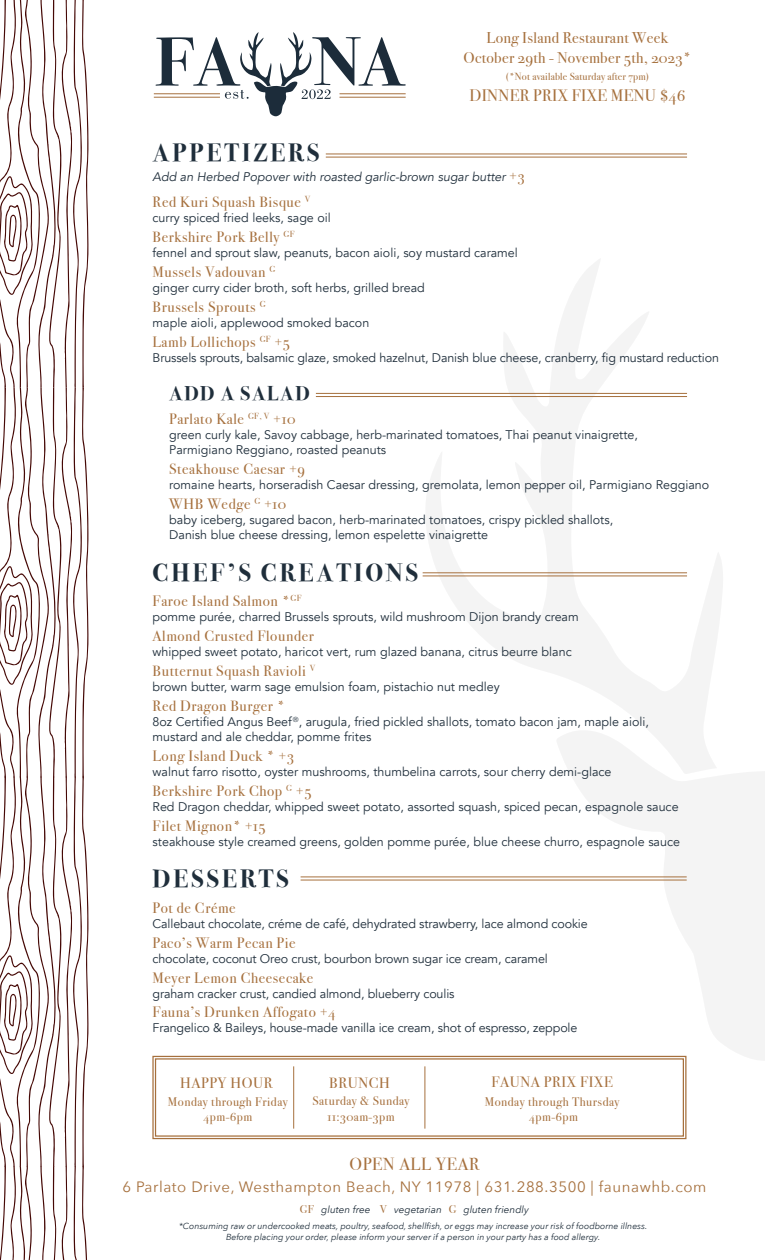
<style>
.page{position:relative;width:765px;height:1260px;background:#fff}
.page>*{position:absolute;margin:0;border:0;box-sizing:border-box;transform-origin:0 0}
.t1{font:700 25px "Bodoni Svty Two OSITCTT";letter-spacing:.12em;color:#1f2e3b}
.t2{font:700 20px "Bodoni Svty Two OSITCTT";letter-spacing:.08em;color:#1f2e3b}
.t3{font:17.5px "Bodoni Svty Two OSITCTT";letter-spacing:.04em;color:#a6703d}
.t4{font:16.62px "Bodoni Svty Two OSITCTT";letter-spacing:.02em;color:#a6703d}
.t5{font:15.62px/20px "Bodoni Svty Two OSITCTT";letter-spacing:.02em;color:#a6703d;text-align:center}
.t6{font:15px "Bodoni Svty Two OSITCTT";letter-spacing:.04em;color:#a6703d}
.t7{font:15px "Avenir Next";letter-spacing:.04em;color:#a6703d}
.t8{font:12.5px/15px "Avenir";color:#1f2e3b}
.t9{font:12.5px/15px "Bodoni Svty Two OSITCTT";letter-spacing:.04em;color:#a6703d;text-align:center}
.t10{font:italic 12.5px "Avenir";color:#1f2e3b}
.t11{font:10.38px "Bodoni Svty Two OSITCTT";letter-spacing:.02em;color:#a6703d}
.t12{font:italic 10px "Avenir Next";color:#1f2e3b}
.t13{font:italic 8.75px/10.5px "Avenir Next";color:#1f2e3b;text-align:center}
.s1{font-family:"Bodoni Svty Two OSITCTT";font-style:normal;font-size:15px;color:#a6703d}
.s2{font-family:"Bodoni Svty Two OSITCTT";font-style:normal;font-size:11.25px;color:#a6703d}
</style>
<div class="page">
<svg style="left:556px;top:772px;width:209px;height:288px"></svg>
<svg style="left:425px;top:259px;width:299px;height:515px"></svg>
<svg style="left:0;top:0;width:88px;height:1260px"></svg>
<svg style="left:152px;top:1055px;width:535px;height:85px"></svg>
<hr style="left:293px;top:1066px;width:1px;height:63px;background:#a6703d">
<hr style="left:425px;top:1066px;width:1px;height:63px;background:#a6703d">
<hr style="left:154px;top:93px;width:66px;height:1px;background:#a56f3d">
<hr style="left:154px;top:97px;width:66px;height:1px;background:#a56f3d">
<svg style="left:156px;top:32px;width:250px;height:84px"></svg>
<hr style="left:326px;top:154px;width:361px;height:1px;background:#a6703d">
<hr style="left:326px;top:157px;width:361px;height:1px;background:#a6703d">
<hr style="left:316px;top:393px;width:371px;height:1px;background:#a6703d">
<hr style="left:316px;top:396px;width:371px;height:1px;background:#a6703d">
<hr style="left:423px;top:572px;width:264px;height:1px;background:#a6703d">
<hr style="left:423px;top:576px;width:264px;height:1px;background:#a6703d">
<hr style="left:301px;top:877px;width:386px;height:1px;background:#a6703d">
<hr style="left:301px;top:880px;width:386px;height:1px;background:#a6703d">
<p class="t5" style="left:464px;top:27px;width:229px">Long Island Restaurant Week<br>October 29th - November 5th, 2023*</p>
<p class="t11" style="left:506px;top:71px;width:145px">(*Not available Saturday after 7pm)</p>
<p class="t4" style="left:470px;top:85px;width:217px">DINNER PRIX FIXE MENU $46</p>
<p class="t1" style="left:153px;top:138px;width:169px">APPETIZERS</p>
<p class="t10" style="left:153px;top:170px;width:373px">Add an Herbed Popover with roasted garlic-brown sugar butter <span class="s1">+3</span></p>
<p class="t6" style="left:153px;top:193px;width:159px">Red Kuri Squash Bisque <sup>V</sup></p>
<p class="t8" style="left:153px;top:210px;width:180px">curry spiced fried leeks, sage oil</p>
<p class="t6" style="left:153px;top:228px;width:143px">Berkshire Pork Belly <sup>GF</sup></p>
<p class="t8" style="left:153px;top:245px;width:367px">fennel and sprout slaw, peanuts, bacon aioli, soy mustard caramel</p>
<p class="t6" style="left:153px;top:263px;width:124px">Mussels Vadouvan <sup>G</sup></p>
<p class="t8" style="left:153px;top:280px;width:274px">ginger curry cider broth, soft herbs, grilled bread</p>
<p class="t6" style="left:153px;top:298px;width:114px">Brussels Sprouts <sup>G</sup></p>
<p class="t8" style="left:153px;top:315px;width:218px">maple aioli, applewood smoked bacon</p>
<p class="t6" style="left:153px;top:333px;width:139px">Lamb Lollichops <sup>GF</sup> +5</p>
<p class="t8" style="left:153px;top:351px;width:568px">Brussels sprouts, balsamic glaze, smoked hazelnut, Danish blue cheese, cranberry, fig mustard reduction</p>
<p class="t2" style="left:169px;top:382px;width:142px">ADD A SALAD</p>
<p class="t6" style="left:169px;top:410px;width:128px">Parlato Kale <sup>GF,</sup> <sup>V</sup> +10</p>
<p class="t8" style="left:169px;top:427px;width:470px">green curly kale, Savoy cabbage, herb-marinated tomatoes, Thai peanut vinaigrette,<br>Parmigiano Reggiano, roasted peanuts</p>
<p class="t6" style="left:169px;top:460px;width:137px">Steakhouse Caesar +9</p>
<p class="t8" style="left:169px;top:477px;width:542px">romaine hearts, horseradish Caesar dressing, gremolata, lemon pepper oil, Parmigiano Reggiano</p>
<p class="t6" style="left:169px;top:495px;width:119px">WHB Wedge <sup>G</sup> +10</p>
<p class="t8" style="left:169px;top:512px;width:445px">baby iceberg, sugared bacon, herb-marinated tomatoes, crispy pickled shallots,<br>Danish blue cheese dressing, lemon espelette vinaigrette</p>
<p class="t1" style="left:153px;top:558px;width:267px">CHEF’S CREATIONS</p>
<p class="t6" style="left:153px;top:592px;width:150px">Faroe Island Salmon *<sup>GF</sup></p>
<p class="t8" style="left:153px;top:610px;width:428px">pomme purée, charred Brussels sprouts, wild mushroom Dijon brandy cream</p>
<p class="t6" style="left:153px;top:627px;width:163px">Almond Crusted Flounder</p>
<p class="t8" style="left:153px;top:645px;width:421px">whipped sweet potato, haricot vert, rum glazed banana, citrus beurre blanc</p>
<p class="t6" style="left:153px;top:662px;width:164px">Butternut Squash Ravioli <sup>V</sup></p>
<p class="t8" style="left:153px;top:680px;width:349px">brown butter, warm sage emulsion foam, pistachio nut medley</p>
<p class="t6" style="left:153px;top:697px;width:134px">Red Dragon Burger *</p>
<p class="t8" style="left:153px;top:715px;width:498px">8oz Certified Angus Beef <sup>®</sup>, arugula, fried pickled shallots, tomato bacon jam, maple aioli, mustard and ale cheddar, pomme frites</p>
<p class="t6" style="left:153px;top:747px;width:143px">Long Island Duck * +3</p>
<p class="t8" style="left:153px;top:765px;width:460px">walnut farro risotto, oyster mushrooms, thumbelina carrots, sour cherry demi-glace</p>
<p class="t6" style="left:153px;top:782px;width:160px">Berkshire Pork Chop <sup>G</sup> +5</p>
<p class="t8" style="left:153px;top:799px;width:528px">Red Dragon cheddar, whipped sweet potato, assorted squash, spiced pecan, espagnole sauce</p>
<p class="t6" style="left:153px;top:817px;width:114px">Filet Mignon* +15</p>
<p class="t8" style="left:153px;top:834px;width:529px">steakhouse style creamed greens, golden pomme purée, blue cheese churro, espagnole sauce</p>
<p class="t1" style="left:153px;top:864px;width:138px">DESSERTS</p>
<p class="t6" style="left:153px;top:899px;width:85px">Pot de Créme</p>
<p class="t8" style="left:153px;top:916px;width:437px">Callebaut chocolate, créme de café, dehydrated strawberry, lace almond cookie</p>
<p class="t6" style="left:153px;top:934px;width:145px">Paco’s Warm Pecan Pie</p>
<p class="t8" style="left:153px;top:951px;width:397px">chocolate, coconut Oreo crust, bourbon brown sugar ice cream, caramel</p>
<p class="t6" style="left:153px;top:968px;width:162px">Meyer Lemon Cheesecake</p>
<p class="t8" style="left:153px;top:986px;width:303px">graham cracker crust, candied almond, blueberry coulis</p>
<p class="t6" style="left:153px;top:1003px;width:184px">Fauna’s Drunken Affogato +4</p>
<p class="t8" style="left:153px;top:1021px;width:426px">Frangelico &amp; Baileys, house-made vanilla ice cream, shot of espresso, zeppole</p>
<p class="t6" style="left:180px;top:1074px;width:94px">HAPPY HOUR</p>
<p class="t9" style="left:168px;top:1094px;width:121px">Monday through Friday</p>
<p class="t9" style="left:204px;top:1110px;width:50px">4pm-6pm</p>
<p class="t6" style="left:329px;top:1074px;width:62px">BRUNCH</p>
<p class="t9" style="left:312px;top:1093px;width:99px">Saturday &amp; Sunday</p>
<p class="t9" style="left:328px;top:1110px;width:68px">11:30am-3pm</p>
<p class="t6" style="left:491px;top:1073px;width:123px">FAUNA PRIX FIXE</p>
<p class="t9" style="left:485px;top:1094px;width:136px">Monday through Thursday<br>4pm-6pm</p>
<p class="t3" style="left:349px;top:1154px;width:131px">OPEN ALL YEAR</p>
<p class="t7" style="left:122px;top:1174px;width:586px">6 Parlato Drive, Westhampton Beach, NY 11978 | 631.288.3500 | faunawhb.com</p>
<p class="t12" style="left:300px;top:1201px;width:230px"><span class="s2">GF</span> gluten free <span class="s2">V</span> vegetarian <span class="s2">G</span> gluten friendly</p>
<p class="t13" style="left:179px;top:1220px;width:470px">*Consuming raw or undercooked meats, poultry, seafood, shellfish, or eggs may increase your risk of foodborne illness.<br>Before placing your order, please inform your server if a person in your party has a food allergy.</p>
</div>
